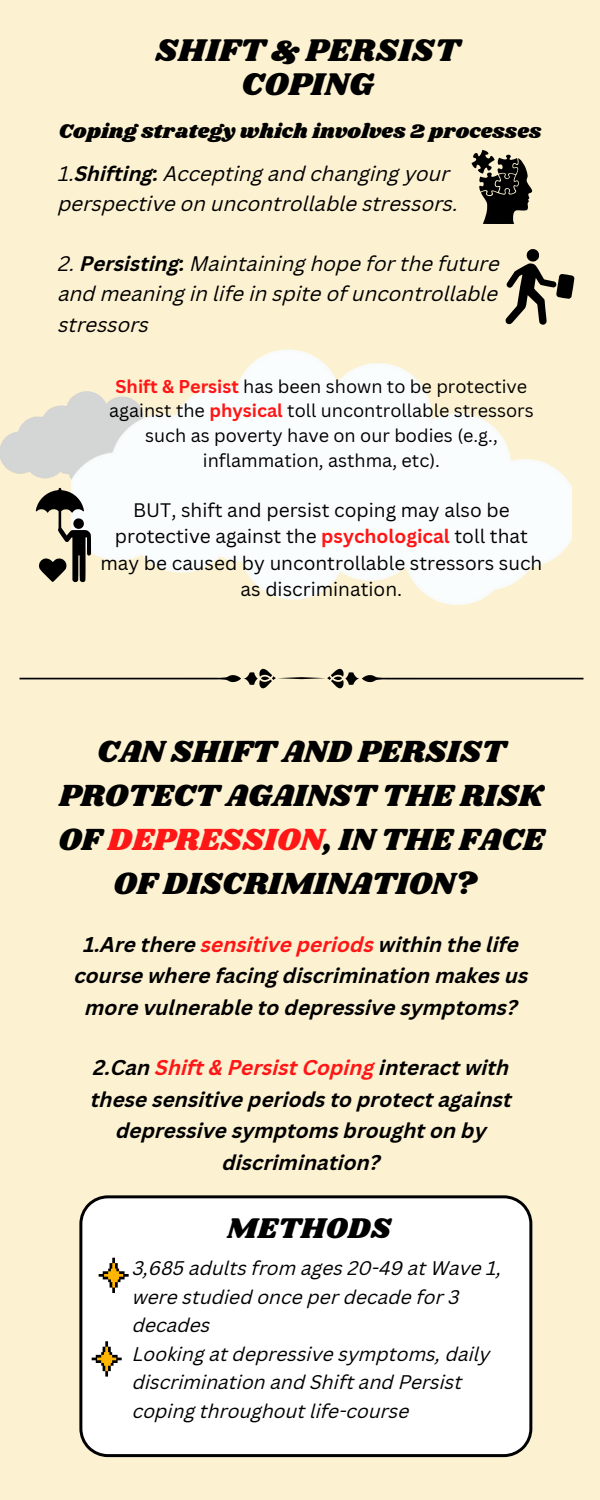
<style>
.page{position:relative;width:600px;height:1500px;background:#fcf1d0}
.page>*{position:absolute;margin:0;border:0;box-sizing:border-box;transform-origin:0 0}
.t1{font:32.6px/34.5px "Shrikhand";letter-spacing:.01em;color:#000;text-align:center}
.t2{font:31.7px/44.2px "Shrikhand";color:#000;text-align:center}
.t3{font:29.6px "Shrikhand";letter-spacing:.01em;color:#000}
.t4{font:italic 700 20.8px/31.4px "Canva Sans";color:#000;text-align:center}
.t5{font:20.6px "Shrikhand";letter-spacing:.01em;color:#000}
.t6{font:italic 20.5px/30.8px "Canva Sans";color:#000}
.t7{font:italic 19.2px/28.5px "Canva Sans";color:#000}
.t8{font:19px/26.2px "Canva Sans";color:#000;text-align:center}
.t9{font:18.1px/24.8px "Canva Sans";color:#000;text-align:center}
.s1{font-weight:700}
.s2{font-weight:700;color:#ff1616}
.s3{color:#ff1616}
</style>
<div class="page">
<img style="left:0;top:397px;width:72px;height:90px">
<img style="left:72px;top:349px;width:499px;height:255px">
<svg style="left:472px;top:150px;width:61px;height:74px"></svg>
<svg style="left:505px;top:249px;width:69px;height:76px"></svg>
<svg style="left:36px;top:487px;width:55px;height:96px"></svg>
<div style="left:79px;top:1195px;width:453px;height:262px;background:#fff"></div>
<svg style="left:20px;top:669px;width:564px;height:19px"></svg>
<svg style="left:98px;top:1257px;width:31px;height:37px"></svg>
<svg style="left:91px;top:1341px;width:31px;height:36px"></svg>
<h1 class="t1" style="left:156px;top:34px;width:305px">SHIFT &amp; PERSIST<br>COPING</h1>
<p class="t5" style="left:59px;top:117px;width:484px">Coping strategy which involves 2 processes</p>
<p class="t6" style="left:58px;top:160px;width:402px">1.<span class="s1">Shifting:</span> Accepting and changing your perspective on uncontrollable stressors.</p>
<p class="t6" style="left:58px;top:250px;width:443px;text-align:justify">2. <span class="s1">Persisting:</span> Maintaining hope for the future and meaning in life in spite of uncontrollable stressors</p>
<p class="t9" style="left:109px;top:373px;width:426px"><span class="s2">Shift &amp; Persist</span> has been shown to be protective against the <span class="s2">physical</span> toll uncontrollable stressors such as poverty have on our bodies (e.g., inflammation, asthma, etc).</p>
<p class="t8" style="left:100px;top:497px;width:444px">BUT, shift and persist coping may also be protective against the <span class="s2">psychological</span> toll that may be caused by uncontrollable stressors such as discrimination.</p>
<h2 class="t2" style="left:58px;top:730px;width:488px">CAN SHIFT AND PERSIST<br>PROTECT AGAINST THE RISK<br>OF <span class="s3">DEPRESSION</span>, IN THE FACE<br>OF DISCRIMINATION?</h2>
<p class="t4" style="left:74px;top:931px;width:456px">1.Are there <span class="s3">sensitive periods</span> within the life course where facing discrimination makes us more vulnerable to depressive symptoms?</p>
<p class="t4" style="left:91px;top:1054px;width:423px">2.Can <span class="s3">Shift &amp; Persist Coping</span> interact with these sensitive periods to protect against depressive symptoms brought on by discrimination?</p>
<h3 class="t3" style="left:227px;top:1207px;width:166px">METHODS</h3>
<p class="t7" style="left:133px;top:1256px;width:371px">3,685 adults from ages 20-49 at Wave 1, were studied once per decade for 3 decades<br>Looking at depressive symptoms, daily discrimination and Shift and Persist coping throughout life-course</p>
</div>
